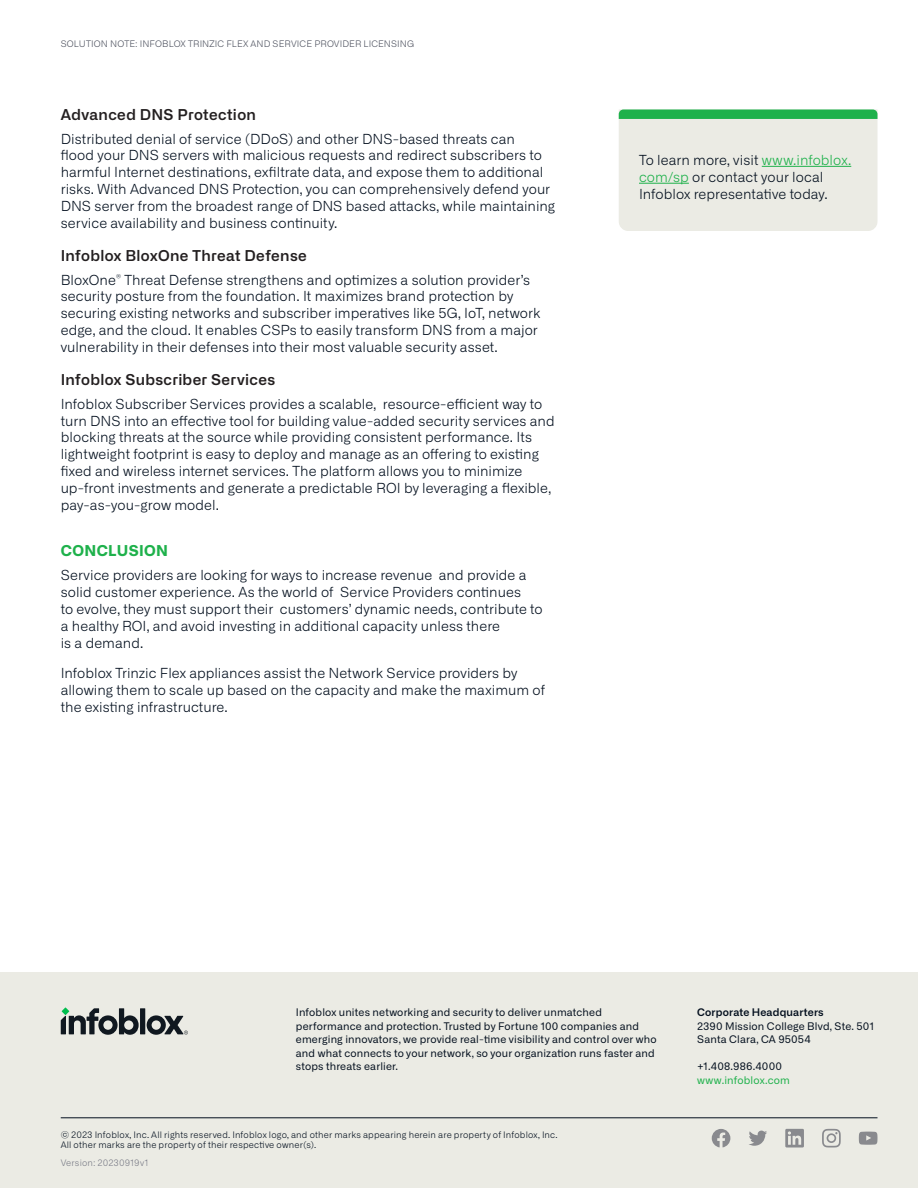
<style>
.page{position:relative;width:918px;height:1188px;background:#fff}
.page>*{position:absolute;margin:0;border:0;box-sizing:border-box;transform-origin:0 0}
.Heading_level_2{font:600 15px "Alliance No.2";letter-spacing:.025em;color:#231f20}
.Heading_Level_1{font:700 15px "Alliance No.2";letter-spacing:.02em;color:#1eb14b}
.body_text{font:300 13.8px/16.8px "Alliance No.1";letter-spacing:.005em;color:#030f1e}
.Side-bar-text{font:300 13.8px/16.8px "Alliance No.1";letter-spacing:.005em;color:#030f1e}
.t1{font:10.5px/13.5px "Alliance No.1";letter-spacing:.015em;color:#030f1e}
.t2{font:600 10.5px "Alliance No.1";letter-spacing:.015em;color:#030f1e}
.t3{font:10.5px "Alliance No.1";letter-spacing:.015em;color:#1eb14b}
.t4{font:300 9px/9.8px "Alliance No.1";letter-spacing:.02em;color:#030f1e}
.t5{font:300 9px "Alliance No.1";letter-spacing:.015em;color:#4d515e}
.t6{font:300 9px "Alliance No.1";letter-spacing:.015em;color:#797b86}
.s1{color:#1eb14b}
</style>
<div class="page">
<div style="left:0;top:972px;width:918px;height:216px;background:#ebebe4"></div>
<div style="left:140px;top:1008px;width:5px;height:26px;background:#101820"></div>
<svg style="left:147px;top:1015px;width:41px;height:20px"></svg>
<svg style="left:61px;top:1008px;width:78px;height:27px"></svg>
<svg style="left:822px;top:1129px;width:19px;height:18px"></svg>
<svg style="left:859px;top:1132px;width:19px;height:13px"></svg>
<svg style="left:749px;top:1131px;width:18px;height:15px"></svg>
<svg style="left:785px;top:1129px;width:19px;height:19px"></svg>
<svg style="left:712px;top:1129px;width:18px;height:18px"></svg>
<hr style="left:61px;top:1118px;width:817px;height:1px;background:#030f1e">
<svg style="left:619px;top:110px;width:259px;height:121px;background:#dbe6d8"></svg>
<hr style="left:762px;top:166px;width:89px;height:1px;background:#1eb14b">
<hr style="left:639px;top:183px;width:50px;height:1px;background:#1eb14b">
<p class="t5" style="left:61px;top:39px;width:355px">SOLUTION NOTE: INFOBLOX TRINZIC FLEX AND SERVICE PROVIDER LICENSING</p>
<p class="Heading_level_2" style="left:61px;top:105px;width:197px">Advanced DNS Protection</p>
<p class="body_text" style="left:61px;top:130px;width:496px">Distributed denial of service (DDoS) and other DNS-based threats can<br>flood your DNS servers with malicious requests and redirect subscribers to harmful Internet destinations, exfiltrate data, and expose them to additional risks. With Advanced DNS Protection, you can comprehensively defend your DNS server from the broadest range of DNS based attacks, while maintaining service availability and business continuity.</p>
<p class="Heading_level_2" style="left:61px;top:246px;width:248px">Infoblox BloxOne Threat Defense</p>
<p class="body_text" style="left:61px;top:271px;width:481px">BloxOne<sup>®</sup> Threat Defense strengthens and optimizes a solution provider’s security posture from the foundation. It maximizes brand protection by securing existing networks and subscriber imperatives like 5G, IoT, network edge, and the cloud. It enables CSPs to easily transform DNS from a major vulnerability in their defenses into their most valuable security asset.</p>
<p class="Heading_level_2" style="left:61px;top:370px;width:216px">Infoblox Subscriber Services</p>
<p class="body_text" style="left:61px;top:395px;width:496px">Infoblox Subscriber Services provides a scalable, resource-efficient way to turn DNS into an effective tool for building value-added security services and blocking threats at the source while providing consistent performance. Its lightweight footprint is easy to deploy and manage as an offering to existing fixed and wireless internet services. The platform allows you to minimize up-front investments and generate a predictable ROI by leveraging a flexible, pay-as-you-grow model.</p>
<p class="Heading_Level_1" style="left:61px;top:541px;width:109px">CONCLUSION</p>
<p class="body_text" style="left:61px;top:567px;width:483px">Service providers are looking for ways to increase revenue and provide a solid customer experience. As the world of Service Providers continues<br>to evolve, they must support their customers’ dynamic needs, contribute to a healthy ROI, and avoid investing in additional capacity unless there<br>is a demand.</p>
<p class="body_text" style="left:61px;top:665px;width:486px">Infoblox Trinzic Flex appliances assist the Network Service providers by allowing them to scale up based on the capacity and make the maximum of the existing infrastructure.</p>
<p class="Side-bar-text" style="left:639px;top:152px;width:214px">To learn more, visit <span class="s1">www.infoblox. com/sp</span> or contact your local<br>Infoblox representative today.</p>
<p class="t1" style="left:296px;top:1006px;width:362px">Infoblox unites networking and security to deliver unmatched performance and protection. Trusted by Fortune 100 companies and emerging innovators, we provide real-time visibility and control over who and what connects to your network, so your organization runs faster and stops threats earlier.</p>
<p class="t2" style="left:697px;top:1006px;width:128px">Corporate Headquarters</p>
<p class="t1" style="left:697px;top:1019px;width:179px">2390 Mission College Blvd, Ste. 501<br>Santa Clara, CA 95054</p>
<p class="t1" style="left:697px;top:1059px;width:86px">+1.408.986.4000</p>
<p class="t3" style="left:697px;top:1073px;width:94px">www.infoblox.com</p>
<p class="t4" style="left:61px;top:1130px;width:499px">© 2023 Infoblox, Inc. All rights reserved. Infoblox logo, and other marks appearing herein are property of Infoblox, Inc.<br>All other marks are the property of their respective owner(s).</p>
<p class="t6" style="left:61px;top:1158px;width:89px">Version: 20230919v1</p>
</div>
